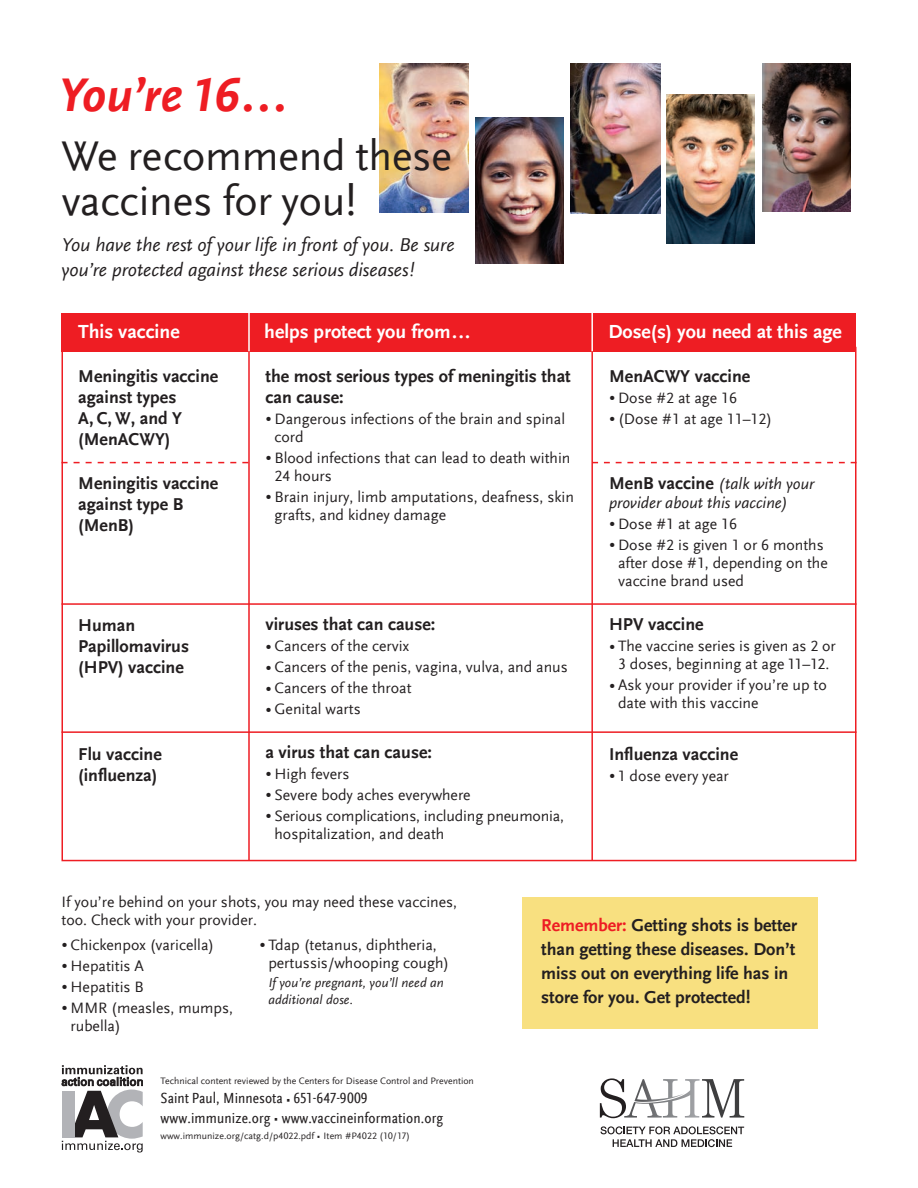
<style>
.page{position:relative;width:918px;height:1188px;background:#fff}
.page>*{position:absolute;margin:0;border:0;box-sizing:border-box;transform-origin:0 0}
.t1{font:italic 700 49.5px "Scala Sans Offc";letter-spacing:-.025em;color:#ee1d23}
.t2{font:43.5px/45px "Scala Sans Offc";letter-spacing:-.005em;color:#231f20}
.t3{font:700 19.8px "Scala Sans Offc";color:#fff}
.t4{font:italic 19.5px/25.5px "Scala Sans Offc";color:#231f20}
.t5{font:700 18px/24px "Scala Sans Offc";color:#231f20}
.t6{font:italic 16.5px "Scala Sans Offc";color:#231f20}
.t7{font:15.75px/18px "Scala Sans Offc";color:#231f20}
.t8{font:condensed 15.3px/19.5px "Scala Sans Offc";letter-spacing:.01em;color:#231f20}
.t9{font:italic 13.5px/17.2px "Scala Sans Offc";letter-spacing:.005em;color:#231f20}
.t10{font:9.75px "Scala Sans Offc";color:#231f20}
.s1{font-size:18px}
.s2{font-weight:700;font-style:normal;font-size:18px}
.s3{font-family:"Glypha LT Std";font-stretch:normal;font-size:7.5px}
.s4{font-family:"Glypha LT Std";font-size:6px}
.s5{color:#ee1d23}
</style>
<div class="page">
<svg style="left:62px;top:1065px;width:81px;height:88px"></svg>
<div style="left:62px;top:1091px;width:13px;height:46px;background:#b2b3b7"></div>
<svg style="left:600px;top:1078px;width:144px;height:40px"></svg>
<svg style="left:600px;top:1126px;width:144px;height:21px"></svg>
<div style="left:62px;top:313px;width:794px;height:38px;background:#ee1d23"></div>
<hr style="left:248px;top:309px;width:2px;height:42px;background:#fff">
<hr style="left:591px;top:313px;width:2px;height:38px;background:#fff">
<hr style="left:248px;top:351px;width:2px;height:510px;background:#ee1d23">
<hr style="left:591px;top:351px;width:2px;height:510px;background:#ee1d23">
<svg style="left:62px;top:462px;width:186px;height:1px"></svg>
<hr style="left:62px;top:603px;width:794px;height:2px;background:#ee1d23">
<hr style="left:62px;top:731px;width:794px;height:2px;background:#ee1d23">
<svg style="left:593px;top:462px;width:263px;height:1px"></svg>
<div style="left:523px;top:897px;width:295px;height:132px;background:#f8e080"></div>
<img style="left:571px;top:63px;width:89px;height:150px">
<img style="left:667px;top:95px;width:88px;height:148px">
<img style="left:762px;top:63px;width:88px;height:149px">
<img style="left:380px;top:64px;width:88px;height:149px">
<img style="left:475px;top:117px;width:89px;height:147px">
<p class="t1" style="left:58px;top:67px;width:230px">You’re 16...</p>
<p class="t2" style="left:61px;top:134px;width:392px">We recommend these vaccines for you!</p>
<p class="t4" style="left:62px;top:232px;width:395px">You have the rest of your life in front of you. Be sure you’re protected against these serious diseases!</p>
<p class="t3" style="left:78px;top:320px;width:103px">This vaccine</p>
<p class="t3" style="left:264px;top:320px;width:208px">helps protect you from...</p>
<p class="t3" style="left:608px;top:320px;width:235px">Dose(s) you need at this age</p>
<p class="t5" style="left:609px;top:365px;width:143px">MenACWY vaccine</p>
<p class="t7" style="left:609px;top:389px;width:129px"><span class="s1">•</span> Dose #2 at age 16</p>
<p class="t7" style="left:609px;top:410px;width:164px"><span class="s1">•</span> (Dose #1 at age 11–12)</p>
<p class="t5" style="left:266px;top:366px;width:307px;line-height:21px">the most serious types of meningitis that can cause:</p>
<p class="t7" style="left:275px;top:410px;width:292px;text-indent:-9px"><span class="s1">•</span> Dangerous infections of the brain and spinal cord</p>
<p class="t7" style="left:275px;top:449px;width:298px;text-indent:-9px"><span class="s1">•</span> Blood infections that can lead to death within<br>24 hours</p>
<p class="t7" style="left:275px;top:488px;width:301px;text-indent:-9px"><span class="s1">•</span> Brain injury, limb amputations, deafness, skin grafts, and kidney damage</p>
<p class="t5" style="left:78px;top:365px;width:142px">Meningitis vaccine</p>
<p class="t5" style="left:78px;top:386px;width:100px">against types</p>
<p class="t5" style="left:78px;top:407px;width:105px">A, C, W, and Y</p>
<p class="t5" style="left:78px;top:428px;width:94px">(MenACWY)</p>
<p class="t5" style="left:78px;top:471px;width:142px">Meningitis vaccine</p>
<p class="t5" style="left:78px;top:492px;width:107px">against type B</p>
<p class="t5" style="left:78px;top:513px;width:57px">(MenB)</p>
<p class="t6" style="left:609px;top:474px;width:207px"><span class="s2">MenB vaccine</span> (talk with your</p>
<p class="t6" style="left:609px;top:494px;width:180px">provider about this vaccine)</p>
<p class="t7" style="left:609px;top:515px;width:129px"><span class="s1">•</span> Dose #1 at age 16</p>
<p class="t7" style="left:618px;top:536px;width:211px;text-indent:-9px"><span class="s1">•</span> Dose #2 is given 1 or 6 months after dose #1, depending on the vaccine brand used</p>
<p class="t5" style="left:609px;top:613px;width:96px">HPV vaccine</p>
<p class="t7" style="left:609px;top:638px;width:228px;text-align:center"><span class="s1">•</span> The vaccine series is given as 2 or<br>3 doses, beginning at age 11–12.</p>
<p class="t7" style="left:618px;top:677px;width:210px;text-indent:-9px"><span class="s1">•</span> Ask your provider if you’re up to date with this vaccine</p>
<p class="t5" style="left:609px;top:743px;width:131px">Influenza vaccine</p>
<p class="t7" style="left:609px;top:767px;width:121px"><span class="s1">•</span> 1 dose every year</p>
<p class="t5" style="left:266px;top:613px;width:171px">viruses that can cause:</p>
<p class="t7" style="left:266px;top:638px;width:145px"><span class="s1">•</span> Cancers of the cervix</p>
<p class="t7" style="left:266px;top:659px;width:304px"><span class="s1">•</span> Cancers of the penis, vagina, vulva, and anus</p>
<p class="t7" style="left:266px;top:680px;width:148px"><span class="s1">•</span> Cancers of the throat</p>
<p class="t7" style="left:266px;top:701px;width:97px"><span class="s1">•</span> Genital warts</p>
<p class="t5" style="left:266px;top:740px;width:168px">a virus that can cause:</p>
<p class="t7" style="left:266px;top:765px;width:86px"><span class="s1">•</span> High fevers</p>
<p class="t7" style="left:266px;top:786px;width:207px"><span class="s1">•</span> Severe body aches everywhere</p>
<p class="t7" style="left:275px;top:807px;width:291px;text-indent:-9px"><span class="s1">•</span> Serious complications, including pneumonia, hospitalization, and death</p>
<p class="t5" style="left:78px;top:614px;width:112px;line-height:21px">Human<br>Papillomavirus</p>
<p class="t5" style="left:78px;top:655px;width:107px">(HPV) vaccine</p>
<p class="t5" style="left:78px;top:742px;width:85px">Flu vaccine</p>
<p class="t5" style="left:78px;top:763px;width:81px">(influenza)</p>
<p class="t7" style="left:62px;top:894px;width:397px">If you’re behind on your shots, you may need these vaccines, too. Check with your provider.</p>
<p class="t7" style="left:62px;top:936px;width:154px"><span class="s1">•</span> Chickenpox (varicella)</p>
<p class="t7" style="left:62px;top:957px;width:84px"><span class="s1">•</span> Hepatitis A</p>
<p class="t7" style="left:62px;top:978px;width:84px"><span class="s1">•</span> Hepatitis B</p>
<p class="t7" style="left:71px;top:999px;width:164px;text-indent:-9px"><span class="s1">•</span> MMR (measles, mumps, rubella)</p>
<p class="t7" style="left:268px;top:936px;width:182px;text-indent:-9px"><span class="s1">•</span> Tdap (tetanus, diphtheria, pertussis/whooping cough)</p>
<p class="t9" style="left:268px;top:974px;width:177px">If you’re pregnant, you’ll need an additional dose.</p>
<p class="t10" style="left:160px;top:1076px;width:315px">Technical content reviewed by the Centers for Disease Control and Prevention</p>
<p class="t8" style="left:160px;top:1089px;width:284px">Saint Paul, Minnesota <span class="s3">•</span> 651-647-9009 www.immunize.org <span class="s3">•</span> www.vaccineinformation.org</p>
<p class="t10" style="left:160px;top:1131px;width:251px">www.immunize.org/catg.d/p4022.pdf <span class="s4">•</span> Item #P4022 (10/17)</p>
<p class="t5" style="left:541px;top:914px;width:257px"><span class="s5">Remember:</span> Getting shots is better than getting these diseases. Don’t miss out on everything life has in store for you. Get protected!</p>
</div>
